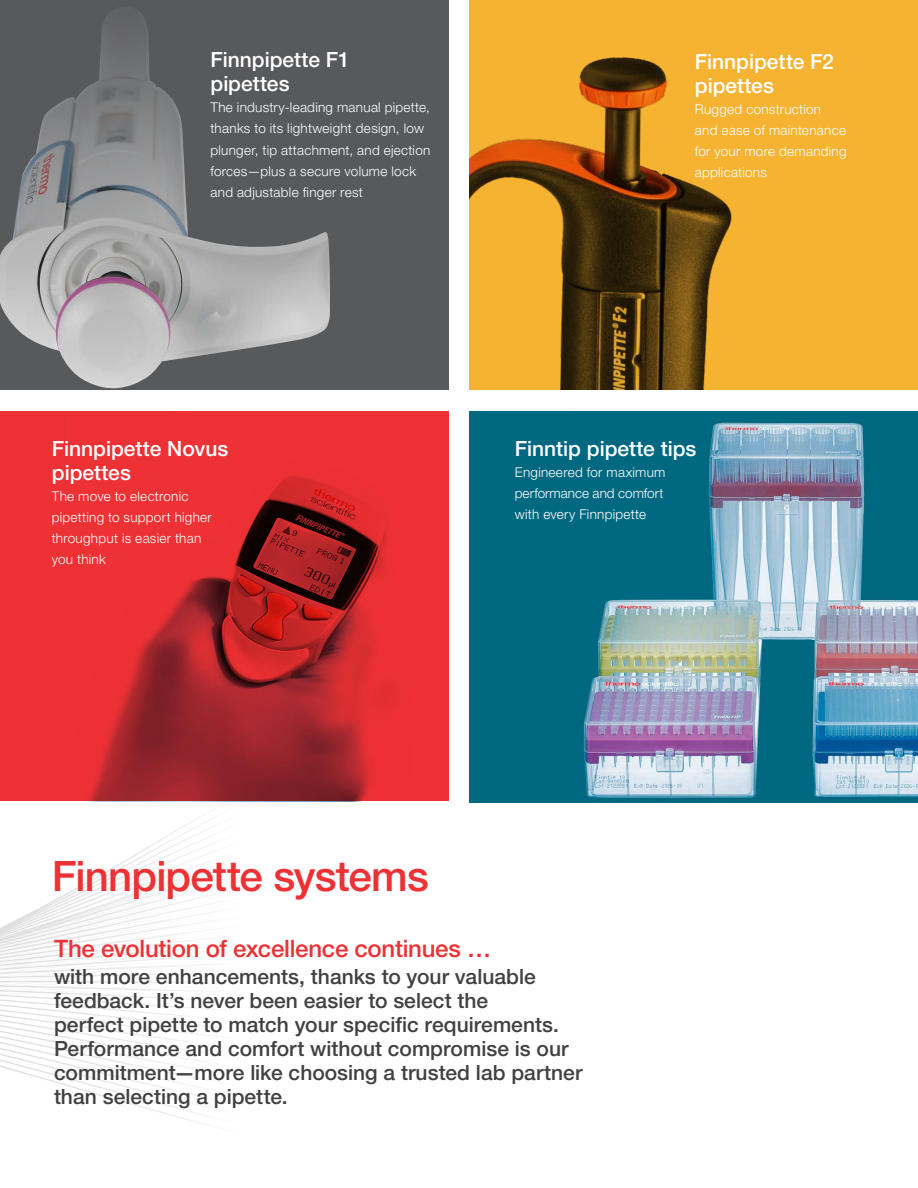
<style>
.page{position:relative;width:918px;height:1188px;background:#fff}
.page>*{position:absolute;margin:0;border:0;box-sizing:border-box;transform-origin:0 0}
.t1{font:500 42px "Helvetica Neue LTW1 G";letter-spacing:-.02em;color:#ee3134}
.t2{font:500 24px "Helvetica Neue LTW1 G";letter-spacing:-.01em;color:#ee3134}
.t3{font:500 21px/24px "Helvetica Neue LTW1 G";color:#414042}
.t4{font:500 21px/24px "Helvetica Neue LTW1 G";color:#fff}
.t5{font:300 13.5px/21px "Helvetica Neue LTW1 G";letter-spacing:.02em;color:#fff}
</style>
<div class="page">
<svg style="left:0;top:788px;width:884px;height:195px"></svg>
<div style="left:0;top:0;width:448px;height:390px;background:#58595b"></div>
<div style="left:470px;top:0;width:448px;height:390px;background:#f6b331"></div>
<div style="left:0;top:411px;width:448px;height:390px;background:#ee3134"></div>
<img style="left:0;top:12px;width:330px;height:377px">
<img style="left:470px;top:58px;width:262px;height:332px">
<img style="left:87px;top:476px;width:306px;height:325px">
<div style="left:470px;top:411px;width:448px;height:391px;background:#00687f"></div>
<img style="left:583px;top:422px;width:335px;height:376px">
<h3 class="t4" style="left:210px;top:48px;width:141px">Finnpipette F1 pipettes</h3>
<p class="t5" style="left:210px;top:97px;width:221px">The industry-leading manual pipette, thanks to its lightweight design, low plunger, tip attachment, and ejection forces—plus a secure volume lock and adjustable finger rest</p>
<h3 class="t4" style="left:695px;top:50px;width:141px">Finnpipette F2 pipettes</h3>
<p class="t5" style="left:695px;top:99px;width:153px">Rugged construction and ease of maintenance for your more demanding applications</p>
<h3 class="t4" style="left:52px;top:436px;width:178px">Finnpipette Novus pipettes</h3>
<p class="t5" style="left:52px;top:486px;width:162px">The move to electronic pipetting to support higher throughput is easier than you think</p>
<h3 class="t4" style="left:515px;top:436px;width:183px">Finntip pipette tips</h3>
<p class="t5" style="left:515px;top:462px;width:152px">Engineered for maximum performance and comfort with every Finnpipette</p>
<h1 class="t1" style="left:52px;top:851px;width:379px">Finnpipette systems</h1>
<h2 class="t2" style="left:54px;top:934px;width:439px">The evolution of excellence continues …</h2>
<p class="t3" style="left:54px;top:964px;width:530px">with more enhancements, thanks to your valuable feedback. It’s never been easier to select the<br>perfect pipette to match your specific requirements.<br>Performance and comfort without compromise is our commitment—more like choosing a trusted lab partner than selecting a pipette.</p>
</div>
